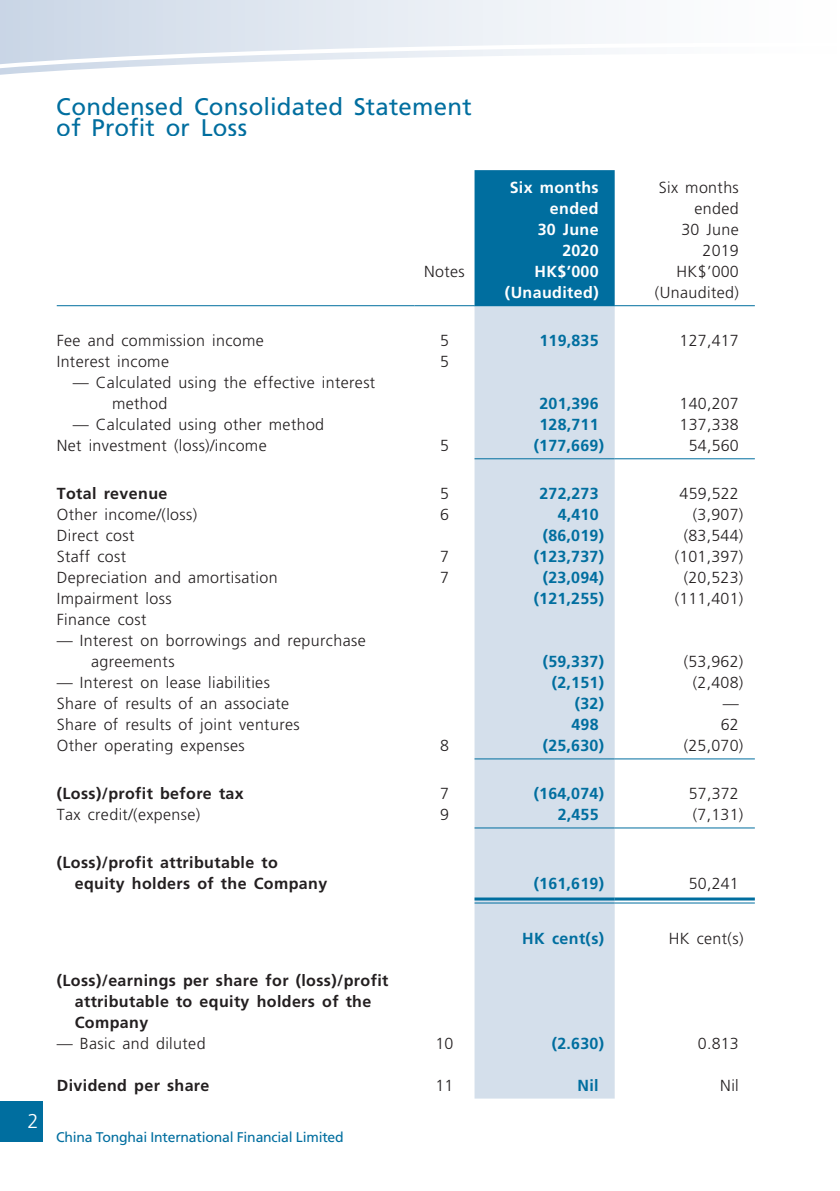
<style>
.page{position:relative;width:840px;height:1191px;background:#fff}
.page>*{position:absolute;margin:0;border:0;box-sizing:border-box;transform-origin:0 0}
.t1{font:24px/21.2px "Frutiger LT Std";letter-spacing:.01em;color:#006e9f}
.t2{font:300 20px "Frutiger LT Std";color:#fff}
._15_Table_Stub{font:300 16px/21px "Frutiger LT Std";letter-spacing:.025em;color:#231f20}
._01_Body_Text{font:300 16px/21px "Frutiger LT Std";letter-spacing:.015em;color:#231f20;text-align:right}
._15_Table_Stub-2{font:700 16px/21px "Frutiger LT Std";letter-spacing:.025em;color:#231f20}
._01_Body_Text-2{font:700 16px "Frutiger LT Std";letter-spacing:.015em;color:#006e9f}
._01_Body_Text-3{font:700 16px/21px "Frutiger LT Std";letter-spacing:.025em;color:#fff;text-align:right}
.t3{font:14px "Frutiger LT Std";letter-spacing:-.015em;color:#006e9f}
</style>
<div class="page">
<div style="left:0;top:0;width:839px;height:78px;background:linear-gradient(to right,#ccd8e7,#fff)"></div>
<svg style="left:0;top:43px;width:839px;height:35px"></svg>
<div style="left:0;top:1101px;width:43px;height:40px;background:#006e9f"></div>
<div style="left:474px;top:170px;width:140px;height:135px;background:#006e9f"></div>
<div style="left:474px;top:306px;width:140px;height:792px;background:#d4dfeb"></div>
<hr style="left:57px;top:305px;width:357px;height:1px;background:#006e9f">
<hr style="left:414px;top:305px;width:60px;height:1px;background:#006e9f">
<hr style="left:474px;top:305px;width:140px;height:1px;background:#006e9f">
<hr style="left:614px;top:305px;width:140px;height:1px;background:#006e9f">
<hr style="left:474px;top:458px;width:140px;height:1px;background:#006e9f">
<hr style="left:614px;top:458px;width:140px;height:1px;background:#006e9f">
<hr style="left:474px;top:758px;width:140px;height:1px;background:#006e9f">
<hr style="left:614px;top:758px;width:140px;height:1px;background:#006e9f">
<hr style="left:474px;top:827px;width:140px;height:1px;background:#006e9f">
<hr style="left:614px;top:827px;width:140px;height:1px;background:#006e9f">
<hr style="left:474px;top:897px;width:140px;height:3px;background:#006e9f">
<hr style="left:474px;top:902px;width:140px;height:1px;background:#006e9f">
<hr style="left:614px;top:897px;width:140px;height:3px;background:#006e9f">
<hr style="left:614px;top:902px;width:140px;height:1px;background:#006e9f">
<p class="t2" style="left:27px;top:1109px;width:13px">2</p>
<h1 class="t1" style="left:57px;top:96px;width:416px">Condensed Consolidated Statement of Profit or Loss</h1>
<p class="_01_Body_Text-3" style="left:509px;top:177px;width:90px">Six months ended<br>30 June<br>2020</p>
<p class="_01_Body_Text" style="left:658px;top:177px;width:82px">Six months ended<br>30 June<br>2019</p>
<p class="_01_Body_Text" style="left:424px;top:261px;width:42px">Notes</p>
<p class="_01_Body_Text-3" style="left:534px;top:261px;width:66px">HK$’000</p>
<p class="_01_Body_Text" style="left:676px;top:261px;width:64px">HK$’000</p>
<p class="_01_Body_Text-3" style="left:504px;top:282px;width:95px">(Unaudited)</p>
<p class="_01_Body_Text" style="left:654px;top:282px;width:85px">(Unaudited)</p>
<p class="_15_Table_Stub" style="left:57px;top:330px;width:208px">Fee and commission income</p>
<p class="_01_Body_Text" style="left:440px;top:330px;width:10px">5</p>
<p class="_01_Body_Text-2" style="left:539px;top:331px;width:61px">119,835</p>
<p class="_01_Body_Text" style="left:679px;top:330px;width:61px">127,417</p>
<p class="_15_Table_Stub" style="left:57px;top:351px;width:114px">Interest income</p>
<p class="_01_Body_Text" style="left:440px;top:351px;width:10px">5</p>
<p class="_15_Table_Stub" style="left:112px;top:372px;width:264px;text-indent:-39px">— Calculated using the effective interest method</p>
<p class="_01_Body_Text-2" style="left:539px;top:394px;width:61px">201,396</p>
<p class="_01_Body_Text" style="left:679px;top:393px;width:61px">140,207</p>
<p class="_15_Table_Stub" style="left:73px;top:414px;width:253px">— Calculated using other method</p>
<p class="_01_Body_Text-2" style="left:539px;top:415px;width:61px">128,711</p>
<p class="_01_Body_Text" style="left:679px;top:414px;width:61px">137,338</p>
<p class="_15_Table_Stub" style="left:57px;top:435px;width:211px">Net investment (loss)/income</p>
<p class="_01_Body_Text" style="left:440px;top:435px;width:10px">5</p>
<p class="_01_Body_Text-2" style="left:533px;top:436px;width:72px">(177,669)</p>
<p class="_01_Body_Text" style="left:688px;top:435px;width:52px">54,560</p>
<p class="_15_Table_Stub-2" style="left:57px;top:483px;width:112px">Total revenue</p>
<p class="_01_Body_Text" style="left:440px;top:483px;width:10px">5</p>
<p class="_01_Body_Text-2" style="left:539px;top:484px;width:61px">272,273</p>
<p class="_01_Body_Text" style="left:679px;top:483px;width:61px">459,522</p>
<p class="_15_Table_Stub" style="left:57px;top:504px;width:142px">Other income/(loss)</p>
<p class="_01_Body_Text" style="left:440px;top:504px;width:10px">6</p>
<p class="_01_Body_Text-2" style="left:557px;top:505px;width:42px">4,410</p>
<p class="_01_Body_Text" style="left:692px;top:504px;width:52px">(3,907)</p>
<p class="_15_Table_Stub" style="left:57px;top:525px;width:79px">Direct cost</p>
<p class="_01_Body_Text-2" style="left:542px;top:526px;width:63px">(86,019)</p>
<p class="_01_Body_Text" style="left:683px;top:525px;width:61px">(83,544)</p>
<p class="_15_Table_Stub" style="left:57px;top:546px;width:71px">Staff cost</p>
<p class="_01_Body_Text" style="left:440px;top:546px;width:10px">7</p>
<p class="_01_Body_Text-2" style="left:533px;top:547px;width:72px">(123,737)</p>
<p class="_01_Body_Text" style="left:674px;top:546px;width:70px">(101,397)</p>
<p class="_15_Table_Stub" style="left:57px;top:567px;width:222px">Depreciation and amortisation</p>
<p class="_01_Body_Text" style="left:440px;top:567px;width:10px">7</p>
<p class="_01_Body_Text-2" style="left:542px;top:568px;width:63px">(23,094)</p>
<p class="_01_Body_Text" style="left:683px;top:567px;width:61px">(20,523)</p>
<p class="_15_Table_Stub" style="left:57px;top:588px;width:116px">Impairment loss</p>
<p class="_01_Body_Text-2" style="left:533px;top:589px;width:72px">(121,255)</p>
<p class="_01_Body_Text" style="left:674px;top:588px;width:70px">(111,401)</p>
<p class="_15_Table_Stub" style="left:57px;top:609px;width:91px">Finance cost</p>
<p class="_15_Table_Stub" style="left:91px;top:630px;width:276px;text-indent:-34px">— Interest on borrowings and repurchase agreements</p>
<p class="_01_Body_Text-2" style="left:542px;top:652px;width:63px">(59,337)</p>
<p class="_01_Body_Text" style="left:683px;top:651px;width:61px">(53,962)</p>
<p class="_15_Table_Stub" style="left:57px;top:672px;width:214px">— Interest on lease liabilities</p>
<p class="_01_Body_Text-2" style="left:551px;top:673px;width:54px">(2,151)</p>
<p class="_01_Body_Text" style="left:692px;top:672px;width:52px">(2,408)</p>
<p class="_15_Table_Stub" style="left:57px;top:693px;width:234px">Share of results of an associate</p>
<p class="_01_Body_Text-2" style="left:574px;top:694px;width:31px">(32)</p>
<p class="_01_Body_Text" style="left:722px;top:693px;width:17px">—</p>
<p class="_15_Table_Stub" style="left:57px;top:714px;width:244px">Share of results of joint ventures</p>
<p class="_01_Body_Text-2" style="left:571px;top:715px;width:29px">498</p>
<p class="_01_Body_Text" style="left:720px;top:714px;width:20px">62</p>
<p class="_15_Table_Stub" style="left:57px;top:735px;width:189px">Other operating expenses</p>
<p class="_01_Body_Text" style="left:440px;top:735px;width:10px">8</p>
<p class="_01_Body_Text-2" style="left:542px;top:736px;width:63px">(25,630)</p>
<p class="_01_Body_Text" style="left:683px;top:735px;width:61px">(25,070)</p>
<p class="_15_Table_Stub-2" style="left:57px;top:783px;width:188px">(Loss)/profit before tax</p>
<p class="_01_Body_Text" style="left:440px;top:783px;width:10px">7</p>
<p class="_01_Body_Text-2" style="left:533px;top:784px;width:72px">(164,074)</p>
<p class="_01_Body_Text" style="left:688px;top:783px;width:52px">57,372</p>
<p class="_15_Table_Stub" style="left:57px;top:804px;width:145px">Tax credit/(expense)</p>
<p class="_01_Body_Text" style="left:440px;top:804px;width:10px">9</p>
<p class="_01_Body_Text-2" style="left:557px;top:805px;width:42px">2,455</p>
<p class="_01_Body_Text" style="left:692px;top:804px;width:52px">(7,131)</p>
<p class="_15_Table_Stub-2" style="left:75px;top:852px;width:254px;text-indent:-18px">(Loss)/profit attributable to equity holders of the Company</p>
<p class="_01_Body_Text-2" style="left:533px;top:874px;width:72px">(161,619)</p>
<p class="_01_Body_Text" style="left:688px;top:873px;width:52px">50,241</p>
<p class="_01_Body_Text-2" style="left:522px;top:928px;width:83px">HK cent(s)</p>
<p class="_01_Body_Text" style="left:668px;top:927px;width:76px">HK cent(s)</p>
<p class="_15_Table_Stub-2" style="left:75px;top:969px;width:315px;text-indent:-18px">(Loss)/earnings per share for (loss)/profit attributable to equity holders of the<br>Company</p>
<p class="_15_Table_Stub" style="left:57px;top:1032px;width:150px">— Basic and diluted</p>
<p class="_01_Body_Text" style="left:435px;top:1032px;width:20px">10</p>
<p class="_01_Body_Text-2" style="left:551px;top:1033px;width:54px">(2.630)</p>
<p class="_01_Body_Text" style="left:697px;top:1032px;width:42px">0.813</p>
<p class="_15_Table_Stub-2" style="left:57px;top:1074px;width:154px">Dividend per share</p>
<p class="_01_Body_Text" style="left:435px;top:1074px;width:20px">11</p>
<p class="_01_Body_Text-2" style="left:577px;top:1075px;width:23px">Nil</p>
<p class="_01_Body_Text" style="left:719px;top:1074px;width:20px">Nil</p>
<p class="t3" style="left:56px;top:1128px;width:289px">China Tonghai International Financial Limited</p>
</div>
